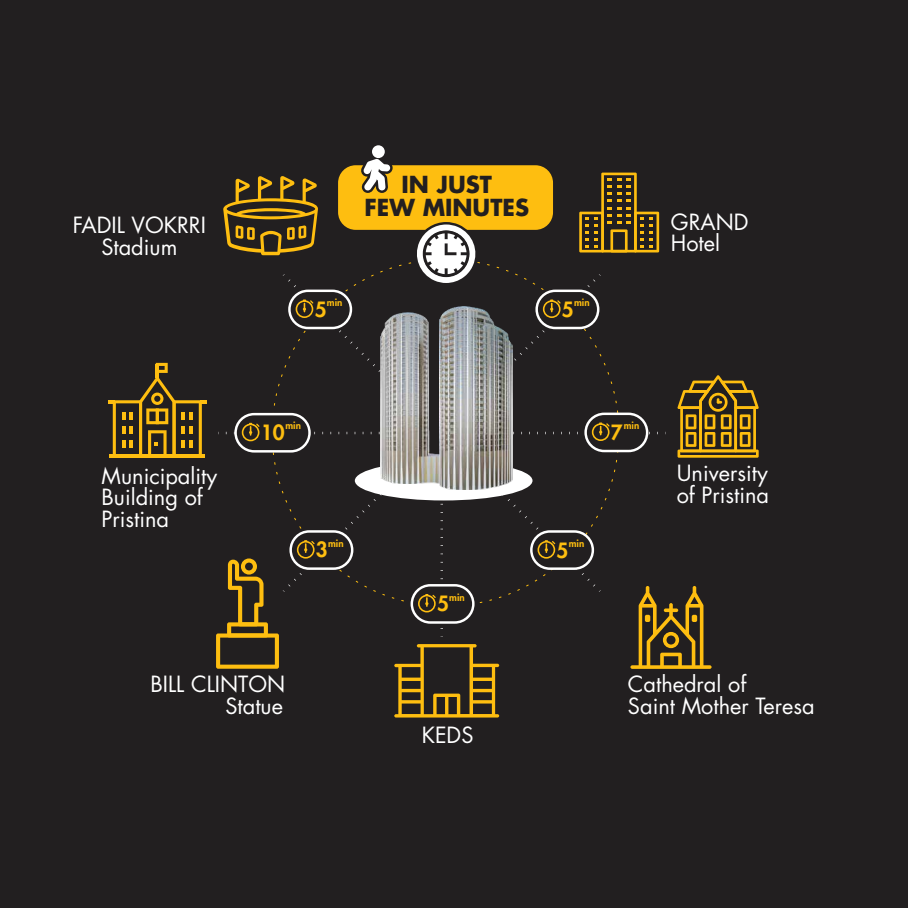
<style>
.page{position:relative;width:908px;height:908px;background:#fff}
.page>*{position:absolute;margin:0;border:0;box-sizing:border-box;transform-origin:0 0}
.t1{font:700 22.8px/22.8px "Futura Std";color:#221f20;text-align:center}
.t2{font:21.7px/21.7px "Futura Std";color:#fff}
.t3{font:800 20.5px "Futura Std";color:#febe10}
.t4{font:800 9.7px "Futura Std";color:#febe10}
</style>
<div class="page">
<div style="left:0;top:0;width:907px;height:907px;background:#221f20"></div>
<svg style="left:223px;top:176px;width:95px;height:79px"></svg>
<svg style="left:677px;top:375px;width:81px;height:82px"></svg>
<svg style="left:630px;top:586px;width:81px;height:82px"></svg>
<svg style="left:108px;top:363px;width:98px;height:94px"></svg>
<svg style="left:512px;top:412px;width:146px;height:40px"></svg>
<svg style="left:226px;top:412px;width:154px;height:40px"></svg>
<div style="left:338px;top:165px;width:214px;height:65px;background:#febe10;border-radius:18px"></div>
<svg style="left:360px;top:145px;width:32px;height:48px"></svg>
<svg style="left:216px;top:472px;width:384px;height:245px"></svg>
<svg style="left:283px;top:274px;width:97px;height:98px"></svg>
<svg style="left:410px;top:172px;width:249px;height:222px"></svg>
<div style="left:354px;top:460px;width:178px;height:40px;background:#fff;border-radius:50%"></div>
<img style="left:380px;top:312px;width:59px;height:171px">
<img style="left:439px;top:306px;width:73px;height:183px">
<p class="t1" style="left:364px;top:173px;width:166px">IN JUST<br>FEW MINUTES</p>
<p class="t2" style="left:73px;top:214px;width:134px;text-align:center">FADIL VOKRRI<br>Stadium</p>
<p class="t2" style="left:670px;top:211px;width:79px">GRAND<br>Hotel</p>
<p class="t3" style="left:314px;top:296px;width:13px">5</p>
<p class="t4" style="left:327px;top:296px;width:17px">min</p>
<p class="t3" style="left:561px;top:296px;width:13px">5</p>
<p class="t4" style="left:574px;top:296px;width:17px">min</p>
<p class="t3" style="left:261px;top:419px;width:25px">10</p>
<p class="t4" style="left:285px;top:419px;width:17px">min</p>
<p class="t3" style="left:610px;top:419px;width:13px">7</p>
<p class="t4" style="left:623px;top:419px;width:17px">min</p>
<p class="t2" style="left:101px;top:465px;width:117px">Municipality<br>Building of<br>Pristina</p>
<p class="t2" style="left:676px;top:462px;width:94px">University of Pristina</p>
<p class="t3" style="left:316px;top:536px;width:13px">3</p>
<p class="t4" style="left:328px;top:536px;width:17px">min</p>
<p class="t3" style="left:556px;top:536px;width:13px">5</p>
<p class="t4" style="left:568px;top:536px;width:17px">min</p>
<p class="t3" style="left:437px;top:590px;width:13px">5</p>
<p class="t4" style="left:449px;top:590px;width:17px">min</p>
<p class="t2" style="left:150px;top:673px;width:136px;text-align:right">BILL CLINTON<br>Statue</p>
<p class="t2" style="left:627px;top:673px;width:188px">Cathedral of<br>Saint Mother Teresa</p>
<p class="t2" style="left:421px;top:723px;width:53px">KEDS</p>
</div>
